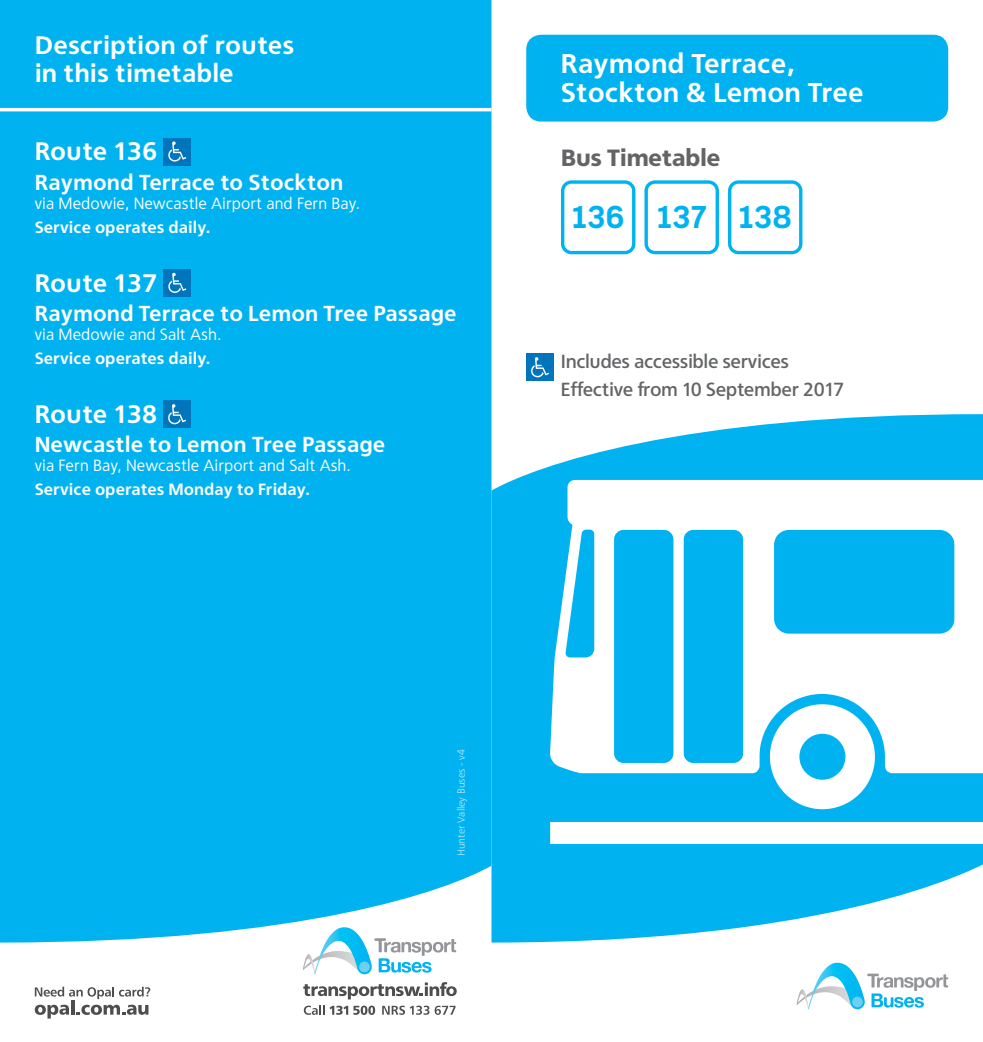
<style>
.page{position:relative;width:983px;height:1042px;background:#fff}
.page>*{position:absolute;margin:0;border:0;box-sizing:border-box;transform-origin:0 0}
.t1{font:700 30.1px "Frank";letter-spacing:-.01em;color:#00b3f0}
.t2{font:500 26.25px/29.8px "Trans Text";color:#fff}
.t3{font:500 24.5px/28px "Trans Text";color:#fff}
.t4{font:700 22.75px "Trans Text";color:#636466}
.t5{font:500 21px "Trans Text";color:#fff}
.t6{font:18.38px/28px "Trans Text";letter-spacing:-.025em;color:#636466}
.t7{font:300 15.75px "Trans Text";color:#fff}
.t8{font:500 15.75px "Trans Text";color:#fff}
.t9{font:300 10.5px "Trans Text Lt";color:#bfecfb}
</style>
<div class="page">
<svg style="left:491px;top:414px;width:491px;height:528px;fill:#00b3f0"></svg>
<div style="left:0;top:0;width:491px;height:942px;background:#00b3f0"></div>
<svg style="left:550px;top:480px;width:432px;height:364px"></svg>
<hr style="left:0;top:108px;width:491px;height:3px;background:#fff">
<div style="left:526px;top:35px;width:421px;height:87px;background:#00b3f0;border-radius:15px"></div>
<div style="left:526px;top:353px;width:27px;height:28px;background:#0075bc"></div>
<svg style="left:531px;top:357px;width:18px;height:20px"></svg>
<div style="left:163px;top:138px;width:28px;height:27px;background:#0075bc"></div>
<svg style="left:168px;top:141px;width:18px;height:21px"></svg>
<div style="left:163px;top:269px;width:28px;height:28px;background:#0075bc"></div>
<svg style="left:168px;top:273px;width:18px;height:20px"></svg>
<div style="left:163px;top:400px;width:28px;height:28px;background:#0075bc"></div>
<svg style="left:168px;top:404px;width:18px;height:20px"></svg>
<svg style="left:728px;top:180px;width:74px;height:74px"></svg>
<svg style="left:644px;top:180px;width:74px;height:74px"></svg>
<svg style="left:561px;top:180px;width:74px;height:74px"></svg>
<svg style="left:796px;top:963px;width:151px;height:46px"></svg>
<svg style="left:35px;top:986px;width:115px;height:32px"></svg>
<svg style="left:303px;top:982px;width:153px;height:17px"></svg>
<svg style="left:304px;top:1005px;width:71px;height:10px"></svg>
<svg style="left:382px;top:1005px;width:73px;height:10px"></svg>
<svg style="left:303px;top:927px;width:153px;height:47px"></svg>
<h3 class="t3" style="left:35px;top:31px;width:261px">Description of routes in this timetable</h3>
<h3 class="t3" style="left:35px;top:137px;width:124px">Route 136</h3>
<h3 class="t5" style="left:35px;top:169px;width:310px">Raymond Terrace to Stockton</h3>
<p class="t7" style="left:35px;top:193px;width:327px">via Medowie, Newcastle Airport and Fern Bay.</p>
<p class="t8" style="left:35px;top:217px;width:177px">Service operates daily.</p>
<h3 class="t3" style="left:35px;top:269px;width:124px">Route 137</h3>
<h3 class="t5" style="left:35px;top:300px;width:423px">Raymond Terrace to Lemon Tree Passage</h3>
<p class="t7" style="left:35px;top:325px;width:188px">via Medowie and Salt Ash.</p>
<p class="t8" style="left:35px;top:348px;width:177px">Service operates daily.</p>
<h3 class="t3" style="left:35px;top:400px;width:124px">Route 138</h3>
<h3 class="t5" style="left:35px;top:432px;width:352px">Newcastle to Lemon Tree Passage</h3>
<p class="t7" style="left:35px;top:456px;width:317px">via Fern Bay, Newcastle Airport and Salt Ash.</p>
<p class="t8" style="left:35px;top:480px;width:277px">Service operates Monday to Friday.</p>
<h2 class="t2" style="left:561px;top:48px;width:304px">Raymond Terrace,<br>Stockton &amp; Lemon Tree</h2>
<h3 class="t4" style="left:561px;top:143px;width:160px">Bus Timetable</h3>
<h1 class="t1" style="left:571px;top:199px;width:222px">136 137 138</h1>
<p class="t6" style="left:561px;top:347px;width:285px">Includes accessible services<br>Effective from 10 September 2017</p>
<p class="t9" style="left:454px;top:856px;width:109px;rotate:-90deg">Hunter Valley Buses - v4</p>
</div>
